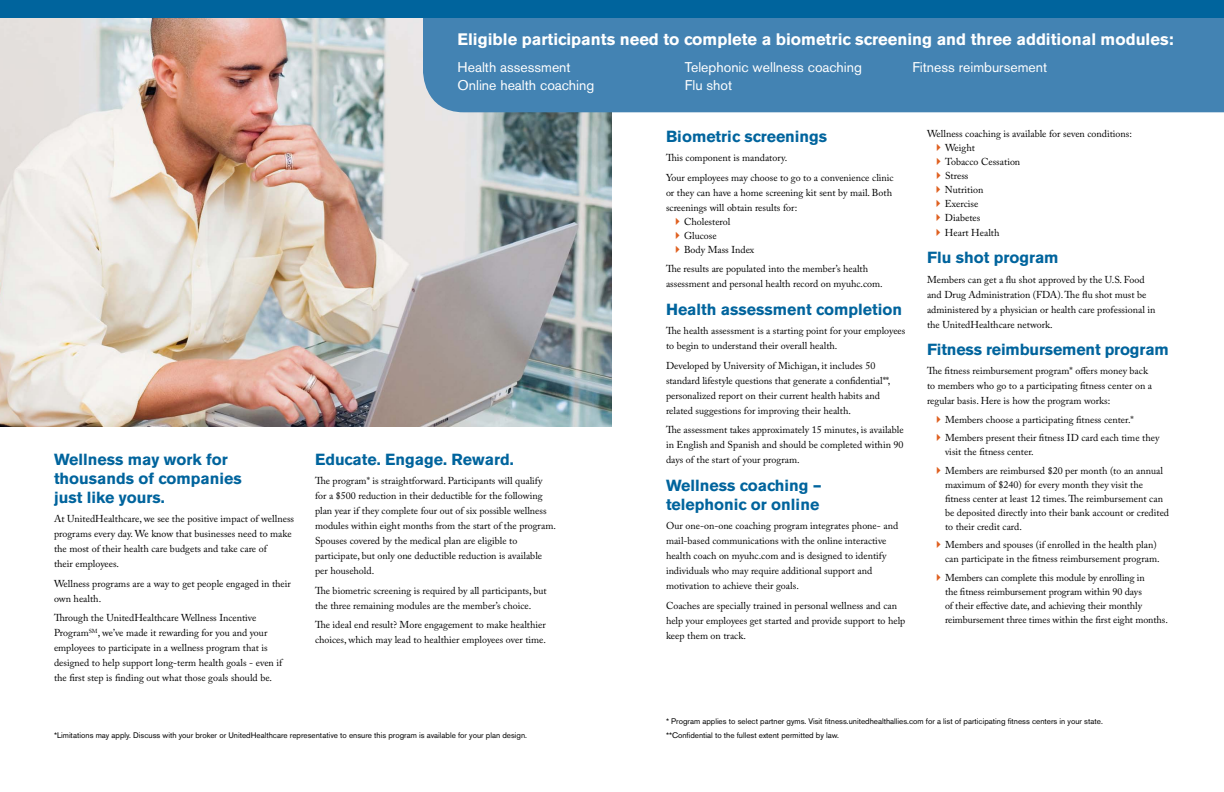
<style>
.page{position:relative;width:1224px;height:792px;background:#fff}
.page>*{position:absolute;margin:0;border:0;box-sizing:border-box;transform-origin:0 0}
.t1{font:700 16.5px "Akzidenz Grotesk BE";color:#fff}
.t2{font:700 16px/19.2px "Akzidenz Grotesk BE";color:#00649d}
.t3{font:14px/18px "Akzidenz Grotesk BE";color:#fff}
.t4{font:10px/15px "Adobe Caslon Pro";color:#000}
.t5{font:8px/14.1px "Akzidenz Grotesk BE";color:#000}
</style>
<div class="page">
<div style="left:0;top:0;width:1224px;height:18px;background:#00649d"></div>
<img style="left:0;top:19px;width:612px;height:408px">
<div style="left:423px;top:18px;width:801px;height:94px;background:#4383b3"></div>
<h1 class="t1" style="left:458px;top:30px;width:718px">Eligible participants need to complete a biometric screening and three additional modules:</h1>
<h2 class="t2" style="left:54px;top:450px;width:189px">Wellness may work for thousands of companies just like yours.</h2>
<p class="t4" style="left:54px;top:511px;width:242px">At UnitedHealthcare, we see the positive impact of wellness programs every day. We know that businesses need to make the most of their health care budgets and take care of<br>their employees.</p>
<p class="t4" style="left:54px;top:576px;width:239px">Wellness programs are a way to get people engaged in their own health.</p>
<p class="t4" style="left:54px;top:610px;width:230px">Through the UnitedHealthcare Wellness Incentive Program<sup>SM</sup>, we’ve made it rewarding for you and your employees to participate in a wellness program that is designed to help support long-term health goals - even if the first step is finding out what those goals should be.</p>
<h3 class="t3" style="left:458px;top:59px;width:138px">Health assessment<br>Online health coaching</h3>
<h3 class="t3" style="left:685px;top:59px;width:179px">Telephonic wellness coaching<br>Flu shot</h3>
<h3 class="t3" style="left:912px;top:59px;width:136px">Fitness reimbursement</h3>
<h2 class="t2" style="left:315px;top:450px;width:200px">Educate. Engage. Reward.</h2>
<p class="t4" style="left:315px;top:473px;width:242px">The program* is straightforward. Participants will qualify for a $500 reduction in their deductible for the following plan year if they complete four out of six possible wellness modules within eight months from the start of the program.<br>Spouses covered by the medical plan are eligible to participate, but only one deductible reduction is available per household.</p>
<p class="t4" style="left:315px;top:583px;width:233px">The biometric screening is required by all participants, but the three remaining modules are the member’s choice.</p>
<p class="t4" style="left:315px;top:617px;width:233px">The ideal end result? More engagement to make healthier choices, which may lead to healthier employees over time.</p>
<h2 class="t2" style="left:666px;top:127px;width:163px">Biometric screenings</h2>
<p class="t4" style="left:666px;top:148px;width:229px;line-height:19.5px">This component is mandatory.<br>Your employees may choose to go to a convenience clinic</p>
<p class="t4" style="left:666px;top:185px;width:228px">or they can have a home screening kit sent by mail. Both screenings will obtain results for:</p>
<p class="t4" style="left:684px;top:215px;width:72px;line-height:14px">Cholesterol<br>Glucose<br>Body Mass Index</p>
<p class="t4" style="left:666px;top:262px;width:218px">The results are populated into the member’s health assessment and personal health record on myuhc.com.</p>
<h2 class="t2" style="left:666px;top:300px;width:238px">Health assessment completion</h2>
<p class="t4" style="left:666px;top:323px;width:241px">The health assessment is a starting point for your employees to begin to understand their overall health.</p>
<p class="t4" style="left:666px;top:358px;width:226px">Developed by University of Michigan, it includes 50 standard lifestyle questions that generate a confidential**, personalized report on their current health habits and related suggestions for improving their health.</p>
<p class="t4" style="left:666px;top:422px;width:239px;text-align:justify">The assessment takes approximately 15 minutes, is available in English and Spanish and should be completed within 90 days of the start of your program.</p>
<h2 class="t2" style="left:666px;top:476px;width:157px">Wellness coaching – telephonic or online</h2>
<p class="t4" style="left:666px;top:518px;width:234px">Our one-on-one coaching program integrates phone- and mail-based communications with the online interactive health coach on myuhc.com and is designed to identify individuals who may require additional support and motivation to achieve their goals.</p>
<p class="t4" style="left:666px;top:598px;width:241px">Coaches are specially trained in personal wellness and can help your employees get started and provide support to help keep them on track.</p>
<p class="t4" style="left:945px;top:127px;width:188px;line-height:14.1px;text-indent:-18px">Wellness coaching is available for seven conditions:<br>Weight<br>Tobacco Cessation<br>Stress<br>Nutrition<br>Exercise<br>Diabetes<br>Heart Health</p>
<h2 class="t2" style="left:927px;top:248px;width:133px">Flu shot program</h2>
<p class="t4" style="left:927px;top:272px;width:230px">Members can get a flu shot approved by the U.S. Food and Drug Administration (FDA). The flu shot must be administered by a physician or health care professional in the UnitedHealthcare network.</p>
<h2 class="t2" style="left:927px;top:340px;width:243px">Fitness reimbursement program</h2>
<p class="t4" style="left:927px;top:363px;width:227px">The fitness reimbursement program* offers money back to members who go to a participating fitness center on a regular basis. Here is how the program works:</p>
<p class="t4" style="left:945px;top:410px;width:216px;line-height:18.5px">Members choose a participating fitness center.*<br>Members present their fitness ID card each time they</p>
<p class="t4" style="left:945px;top:443px;width:219px;line-height:18.5px">visit the fitness center.<br>Members are reimbursed $20 per month (to an annual</p>
<p class="t4" style="left:945px;top:477px;width:226px;line-height:14px">maximum of $240) for every month they visit the fitness center at least 12 times. The reimbursement can be deposited directly into their bank account or credited to their credit card.</p>
<p class="t4" style="left:945px;top:538px;width:216px;line-height:14px">Members and spouses (if enrolled in the health plan) can participate in the fitness reimbursement program.</p>
<p class="t4" style="left:945px;top:570px;width:224px;line-height:14px">Members can complete this module by enrolling in<br>the fitness reimbursement program within 90 days<br>of their effective date, and achieving their monthly reimbursement three times within the first eight months.</p>
<p class="t5" style="left:54px;top:728px;width:475px">*Limitations may apply. Discuss with your broker or UnitedHealthcare representative to ensure this program is available for your plan design.</p>
<p class="t5" style="left:666px;top:714px;width:438px">* Program applies to select partner gyms. Visit fitness.unitedhealthallies.com for a list of participating fitness centers in your state. **Confidential to the fullest extent permitted by law.</p>
</div>
